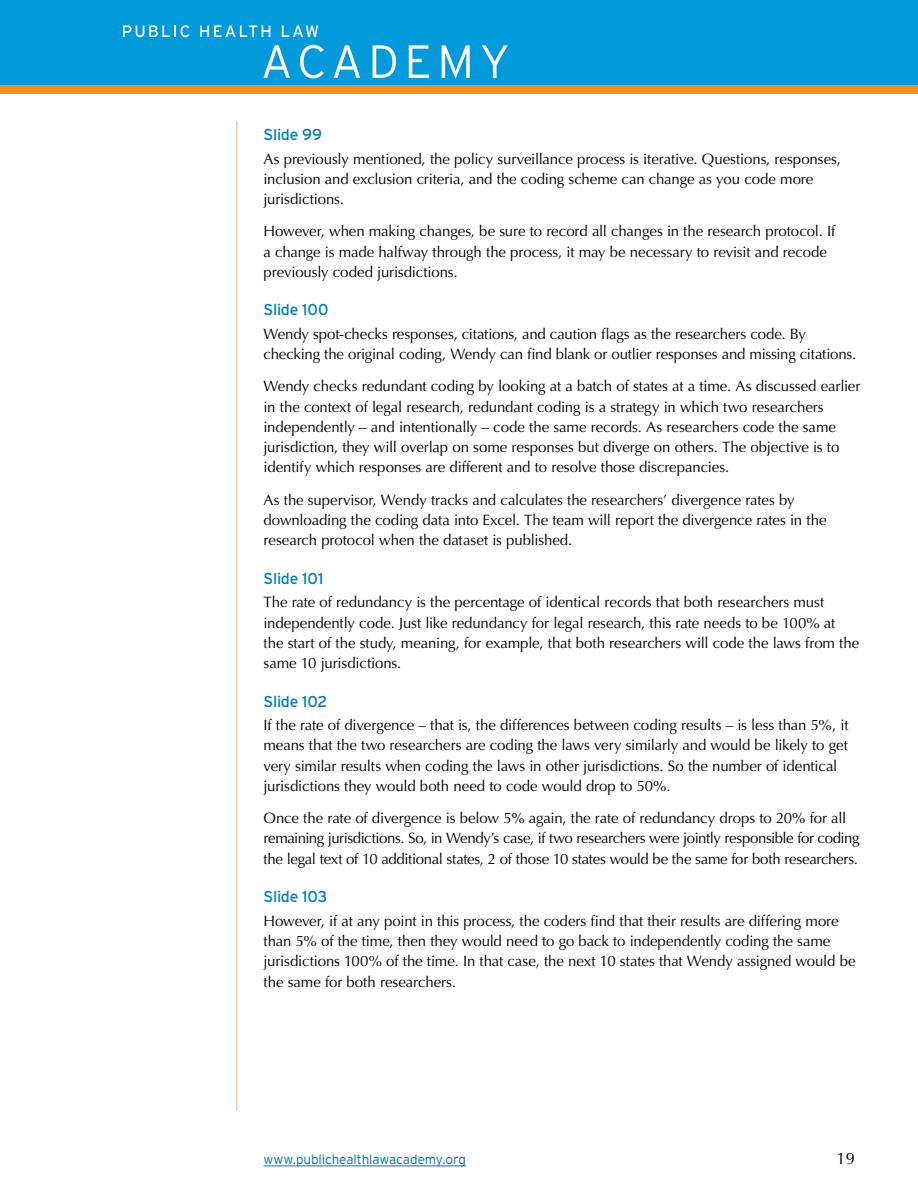
<style>
.page{position:relative;width:918px;height:1188px;background:#fff}
.page>*{position:absolute;margin:0;border:0;box-sizing:border-box;transform-origin:0 0}
.t1{font:16.5px "Optima";color:#000}
.t2{font:15.75px "Interstate";letter-spacing:-.015em;color:#007fb8}
.text{font:15px/20.2px "Optima";letter-spacing:-.01em;color:#000}
.t3{font:300 13.5px "Interstate";letter-spacing:-.005em;color:#0076b2}
</style>
<div class="page">
<div style="left:0;top:0;width:918px;height:85px;background:#009ada"></div>
<svg style="left:123px;top:25px;width:66px;height:12px"></svg>
<svg style="left:200px;top:25px;width:70px;height:12px"></svg>
<svg style="left:282px;top:25px;width:36px;height:12px"></svg>
<svg style="left:263px;top:45px;width:27px;height:33px"></svg>
<svg style="left:300px;top:45px;width:24px;height:33px"></svg>
<svg style="left:334px;top:45px;width:26px;height:33px"></svg>
<svg style="left:373px;top:45px;width:23px;height:33px"></svg>
<svg style="left:409px;top:45px;width:20px;height:33px"></svg>
<svg style="left:442px;top:45px;width:28px;height:34px"></svg>
<svg style="left:482px;top:45px;width:26px;height:33px"></svg>
<div style="left:0;top:85px;width:918px;height:9px;background:#f7901e"></div>
<hr style="left:264px;top:1166px;width:202px;height:1px;background:#0076b2">
<hr style="left:237px;top:121px;width:1px;height:989px;background:#faa955">
<p class="t2" style="left:264px;top:125px;width:60px">Slide 99</p>
<p class="text" style="left:264px;top:149px;width:579px">As previously mentioned, the policy surveillance process is iterative. Questions, responses, inclusion and exclusion criteria, and the coding scheme can change as you code more jurisdictions.</p>
<p class="text" style="left:264px;top:221px;width:573px">However, when making changes, be sure to record all changes in the research protocol. If a change is made halfway through the process, it may be necessary to revisit and recode previously coded jurisdictions.</p>
<p class="t2" style="left:264px;top:300px;width:66px">Slide 100</p>
<p class="text" style="left:264px;top:324px;width:594px">Wendy spot-checks responses, citations, and caution flags as the researchers code. By checking the original coding, Wendy can find blank or outlier responses and missing citations.</p>
<p class="text" style="left:264px;top:376px;width:598px">Wendy checks redundant coding by looking at a batch of states at a time. As discussed earlier in the context of legal research, redundant coding is a strategy in which two researchers independently – and intentionally – code the same records. As researchers code the same jurisdiction, they will overlap on some responses but diverge on others. The objective is to identify which responses are different and to resolve those discrepancies.</p>
<p class="text" style="left:264px;top:490px;width:565px">As the supervisor, Wendy tracks and calculates the researchers’ divergence rates by downloading the coding data into Excel. The team will report the divergence rates in the research protocol when the dataset is published.</p>
<p class="t2" style="left:264px;top:569px;width:61px">Slide 101</p>
<p class="text" style="left:264px;top:592px;width:597px">The rate of redundancy is the percentage of identical records that both researchers must independently code. Just like redundancy for legal research, this rate needs to be 100% at<br>the start of the study, meaning, for example, that both researchers will code the laws from the same 10 jurisdictions.</p>
<p class="t2" style="left:264px;top:692px;width:66px">Slide 102</p>
<p class="text" style="left:264px;top:715px;width:587px">If the rate of divergence – that is, the differences between coding results – is less than 5%, it means that the two researchers are coding the laws very similarly and would be likely to get very similar results when coding the laws in other jurisdictions. So the number of identical jurisdictions they would both need to code would drop to 50%.</p>
<p class="text" style="left:264px;top:808px;width:597px">Once the rate of divergence is below 5% again, the rate of redundancy drops to 20% for all remaining jurisdictions. So, in Wendy’s case, if two researchers were jointly responsible for coding the legal text of 10 additional states, 2 of those 10 states would be the same for both researchers.</p>
<p class="t2" style="left:264px;top:887px;width:65px">Slide 103</p>
<p class="text" style="left:264px;top:911px;width:594px">However, if at any point in this process, the coders find that their results are differing more than 5% of the time, then they would need to go back to independently coding the same jurisdictions 100% of the time. In that case, the next 10 states that Wendy assigned would be the same for both researchers.</p>
<p class="t3" style="left:264px;top:1152px;width:204px">www.publichealthlawacademy.org</p>
<p class="t1" style="left:837px;top:1148px;width:20px">19</p>
</div>
